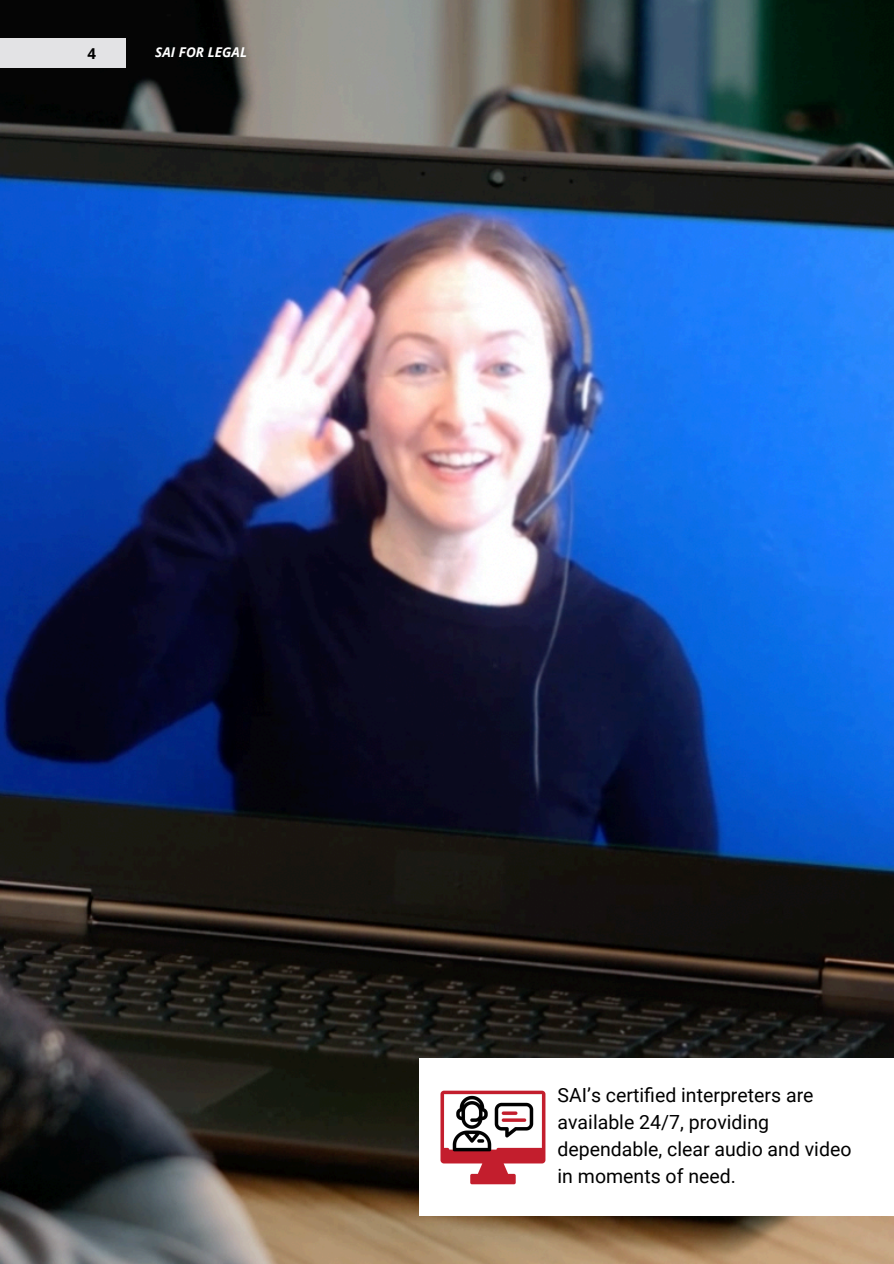
<style>
.page{position:relative;width:894px;height:1264px;background:#fff}
.page>*{position:absolute;margin:0;border:0;box-sizing:border-box;transform-origin:0 0}
.t1{font:19.5px/27px "Roboto";color:#000}
.t2{font:700 15px "Open Sans";color:#000}
.t3{font:italic 700 13.5px "Open Sans";letter-spacing:.005em;color:#fff}
</style>
<div class="page">
<img style="left:0;top:0;width:893px;height:1263px">
<div style="left:0;top:38px;width:125px;height:30px;background:#e3e3e5"></div>
<div style="left:419px;top:1058px;width:474px;height:157px;background:#fff"></div>
<img style="left:440px;top:1090px;width:106px;height:95px">
<p class="t2" style="left:87px;top:43px;width:10px">4</p>
<p class="t3" style="left:155px;top:43px;width:93px">SAI FOR LEGAL</p>
<p class="t1" style="left:557px;top:1081px;width:295px">SAI’s certified interpreters are available 24/7, providing dependable, clear audio and video in moments of need.</p>
</div>
